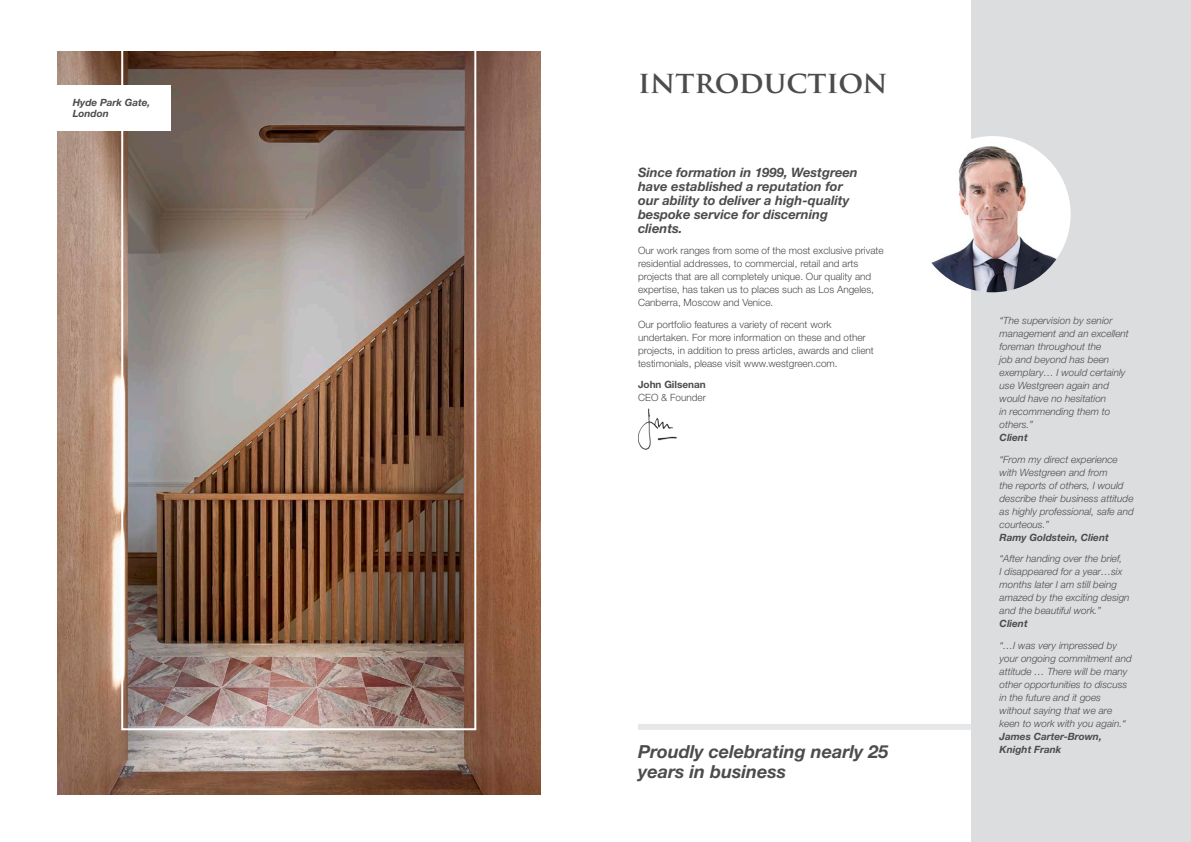
<style>
.page{position:relative;width:1191px;height:842px;background:#fff}
.page>*{position:absolute;margin:0;border:0;box-sizing:border-box;transform-origin:0 0}
.Headline{font:700 30px "Trajan Pro";color:#4b4c4d}
.t1{font:italic 700 18px/20px "Helvetica Neue LT Std";color:#4b4c4d}
.t2{font:italic 700 13px/14px "Helvetica Neue LT Std";color:#4b4c4d}
.t3{font:italic 300 10px/13px "Helvetica Neue LT Std";color:#4b4c4d}
.t4{font:300 10px/13px "Helvetica Neue LT Std";color:#4b4c4d}
.t5{font:italic 700 10px/13px "Helvetica Neue LT Std";color:#4b4c4d}
.t6{font:700 10px "Helvetica Neue LT Std";color:#4b4c4d}
</style>
<div class="page">
<div style="left:971px;top:0;width:220px;height:842px;background:#dcdddf"></div>
<img style="left:57px;top:52px;width:483px;height:742px">
<img style="left:121px;top:51px;width:355px;height:679px">
<div style="left:22px;top:85px;width:149px;height:46px;background:#fff"></div>
<img style="left:638px;top:408px;width:40px;height:41px">
<img style="left:914px;top:136px;width:156px;height:156px;border-radius:78px">
<div style="left:638px;top:724px;width:333px;height:6px;background:#e6e7e9"></div>
<p class="t5" style="left:73px;top:97px;width:79px;line-height:11px">Hyde Park Gate,<br>London</p>
<p class="Headline" style="left:638px;top:64px;width:251px">INTRODUCTION</p>
<p class="t2" style="left:638px;top:165px;width:221px">Since formation in 1999, Westgreen have established a reputation for our ability to deliver a high-quality bespoke service for discerning clients.</p>
<p class="t4" style="left:638px;top:244px;width:247px">Our work ranges from some of the most exclusive private residential addresses, to commercial, retail and arts projects that are all completely unique. Our quality and expertise, has taken us to places such as Los Angeles, Canberra, Moscow and Venice.</p>
<p class="t4" style="left:638px;top:317px;width:237px">Our portfolio features a variety of recent work undertaken. For more information on these and other projects, in addition to press articles, awards and client testimonials, please visit www.westgreen.com.</p>
<p class="t6" style="left:638px;top:378px;width:69px">John Gilsenan</p>
<p class="t4" style="left:638px;top:391px;width:69px">CEO &amp; Founder</p>
<p class="t1" style="left:638px;top:741px;width:252px">Proudly celebrating nearly 25 years in business</p>
<p class="t3" style="left:999px;top:314px;width:131px">“The supervision by senior management and an excellent foreman throughout the<br>job and beyond has been exemplary… I would certainly use Westgreen again and would have no hesitation<br>in recommending them to others.”</p>
<p class="t5" style="left:999px;top:431px;width:30px">Client</p>
<p class="t3" style="left:999px;top:453px;width:136px">“From my direct experience with Westgreen and from<br>the reports of others, I would describe their business attitude as highly professional, safe and courteous.”</p>
<p class="t5" style="left:999px;top:531px;width:111px">Ramy Goldstein, Client</p>
<p class="t3" style="left:999px;top:552px;width:132px">“After handing over the brief,<br>I disappeared for a year…six months later I am still being amazed by the exciting design and the beautiful work.”</p>
<p class="t5" style="left:999px;top:617px;width:30px">Client</p>
<p class="t3" style="left:999px;top:639px;width:134px">“…I was very impressed by your ongoing commitment and attitude … There will be many other opportunities to discuss in the future and it goes without saying that we are keen to work with you again.“</p>
<p class="t5" style="left:999px;top:730px;width:104px">James Carter-Brown,<br>Knight Frank</p>
</div>
